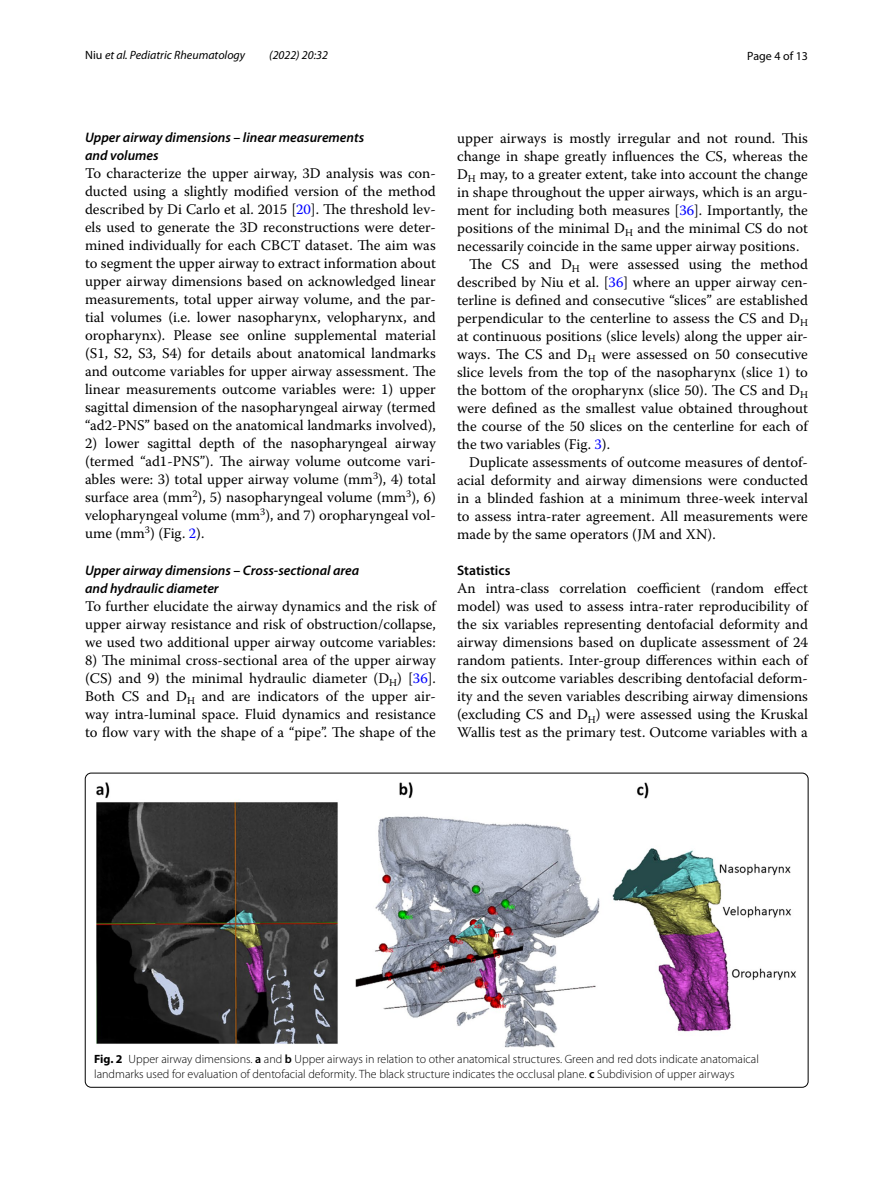
<style>
.page{position:relative;width:893px;height:1187px;background:#fff}
.page>*{position:absolute;margin:0;border:0;box-sizing:border-box;transform-origin:0 0}
.t1{font:14.7px/18px "Warnock Pro";color:#000;text-align:justify}
.t2{font:italic 600 13.8px/18px "Myriad Pro";color:#000}
.t3{font:600 13.8px "Myriad Pro";color:#000}
.t4{font:300 12px/15px "Myriad Pro";color:#000}
.t5{font:italic 12px "Myriad Pro";color:#000}
.t6{font:12px "Myriad Pro";color:#000}
.s1{font-style:normal}
.s2{color:#00f}
.s3{font-weight:700}
.s4{font-weight:600}
</style>
<div class="page">
<img style="left:96px;top:782px;width:700px;height:265px">
<p class="t5" style="left:85px;top:48px;width:162px"><span class="s1">Niu</span> et al. Pediatric Rheumatology</p>
<p class="t5" style="left:269px;top:48px;width:60px">(2022) 20:32</p>
<p class="t6" style="left:747px;top:48px;width:62px">Page 4 of 13</p>
<p class="t2" style="left:85px;top:128px;width:281px">Upper airway dimensions – linear measurements and volumes</p>
<p class="t1" style="left:85px;top:164px;width:352px">To characterize the upper airway, 3D analysis was con&shy;ducted using a slightly modified version of the method described by Di Carlo et al. 2015 [<span class="s2">20</span>]. The threshold lev&shy;els used to generate the 3D reconstructions were deter&shy;mined individually for each CBCT dataset. The aim was to segment the upper airway to extract information about upper airway dimensions based on acknowledged linear measurements, total upper airway volume, and the par&shy;tial volumes (i.e. lower nasopharynx, velopharynx, and oropharynx). Please see online supplemental material (S1, S2, S3, S4) for details about anatomical landmarks and outcome variables for upper airway assessment. The linear measurements outcome variables were: 1) upper sagittal dimension of the nasopharyngeal airway (termed “ad2-PNS” based on the anatomical landmarks involved),</p>
<p class="t1" style="left:85px;top:434px;width:352px">2) lower sagittal depth of the nasopharyngeal airway (termed “ad1-PNS”). The airway volume outcome vari&shy;ables were: 3) total upper airway volume (mm<sup>3</sup>), 4) total surface area (mm<sup>2</sup>), 5) nasopharyngeal volume (mm<sup>3</sup>), 6) velopharyngeal volume (mm<sup>3</sup>), and 7) oropharyngeal vol&shy;ume (mm<sup>3</sup>) (Fig. <span class="s2">2</span>).</p>
<p class="t2" style="left:85px;top:560px;width:276px">Upper airway dimensions – Cross‑sectional area and hydraulic diameter</p>
<p class="t1" style="left:85px;top:596px;width:352px">To further elucidate the airway dynamics and the risk of upper airway resistance and risk of obstruction/collapse, we used two additional upper airway outcome variables:</p>
<p class="t1" style="left:85px;top:650px;width:352px">8) The minimal cross-sectional area of the upper airway (CS) and 9) the minimal hydraulic diameter (D<sub>H</sub>) [<span class="s2">36</span>].<br>Both CS and D<sub>H</sub> and are indicators of the upper air&shy;way intra-luminal space. Fluid dynamics and resistance to flow vary with the shape of a “pipe”. The shape of the</p>
<p class="t1" style="left:457px;top:128px;width:352px">upper airways is mostly irregular and not round. This</p>
<p class="t1" style="left:457px;top:146px;width:352px">change in shape greatly influences the CS, whereas the</p>
<p class="t1" style="left:457px;top:164px;width:352px">D<sub>H</sub> may, to a greater extent, take into account the change</p>
<p class="t1" style="left:457px;top:182px;width:352px">in shape throughout the upper airways, which is an argu-</p>
<p class="t1" style="left:457px;top:200px;width:352px">ment for including both measures [<span class="s2">36</span>]. Importantly, the</p>
<p class="t1" style="left:457px;top:218px;width:352px">positions of the minimal D<sub>H</sub> and the minimal CS do not</p>
<p class="t1" style="left:457px;top:236px;width:344px">necessarily coincide in the same upper airway positions.</p>
<p class="t1" style="left:469px;top:254px;width:340px">The CS and D<sub>H</sub> were assessed using the method</p>
<p class="t1" style="left:457px;top:272px;width:352px">described by Niu et al. [<span class="s2">36</span>] where an upper airway cen-</p>
<p class="t1" style="left:457px;top:290px;width:352px">terline is defined and consecutive “slices” are established</p>
<p class="t1" style="left:457px;top:308px;width:352px">perpendicular to the centerline to assess the CS and D<sub>H</sub></p>
<p class="t1" style="left:457px;top:326px;width:352px">at continuous positions (slice levels) along the upper air-</p>
<p class="t1" style="left:457px;top:344px;width:352px">ways. The CS and D<sub>H</sub> were assessed on 50 consecutive</p>
<p class="t1" style="left:457px;top:362px;width:352px">slice levels from the top of the nasopharynx (slice 1) to</p>
<p class="t1" style="left:457px;top:380px;width:352px">the bottom of the oropharynx (slice 50). The CS and D<sub>H</sub></p>
<p class="t1" style="left:457px;top:398px;width:352px">were defined as the smallest value obtained throughout</p>
<p class="t1" style="left:457px;top:416px;width:352px">the course of the 50 slices on the centerline for each of</p>
<p class="t1" style="left:457px;top:434px;width:154px">the two variables (Fig. <span class="s2">3</span>).</p>
<p class="t1" style="left:469px;top:452px;width:340px">Duplicate assessments of outcome measures of dentof-</p>
<p class="t1" style="left:457px;top:470px;width:352px">acial deformity and airway dimensions were conducted</p>
<p class="t1" style="left:457px;top:488px;width:352px">in a blinded fashion at a minimum three-week interval</p>
<p class="t1" style="left:457px;top:506px;width:352px">to assess intra-rater agreement. All measurements were</p>
<p class="t1" style="left:457px;top:524px;width:260px">made by the same operators (JM and XN).</p>
<p class="t3" style="left:457px;top:561px;width:55px">Statistics</p>
<p class="t1" style="left:457px;top:578px;width:352px">An intra-class correlation coefficient (random effect model) was used to assess intra-rater reproducibility of the six variables representing dentofacial deformity and airway dimensions based on duplicate assessment of 24 random patients. Inter-group differences within each of the six outcome variables describing dentofacial deform&shy;ity and the seven variables describing airway dimensions (excluding CS and D<sub>H</sub>) were assessed using the Kruskal Wallis test as the primary test. Outcome variables with a</p>
<p class="t4" style="left:94px;top:1051px;width:666px"><span class="s3">Fig. 2</span> Upper airway dimensions. <span class="s4">a</span> and <span class="s4">b</span> Upper airways in relation to other anatomical structures. Green and red dots indicate anatomaical landmarks used for evaluation of dentofacial deformity. The black structure indicates the occlusal plane. <span class="s4">c</span> Subdivision of upper airways</p>
</div>
